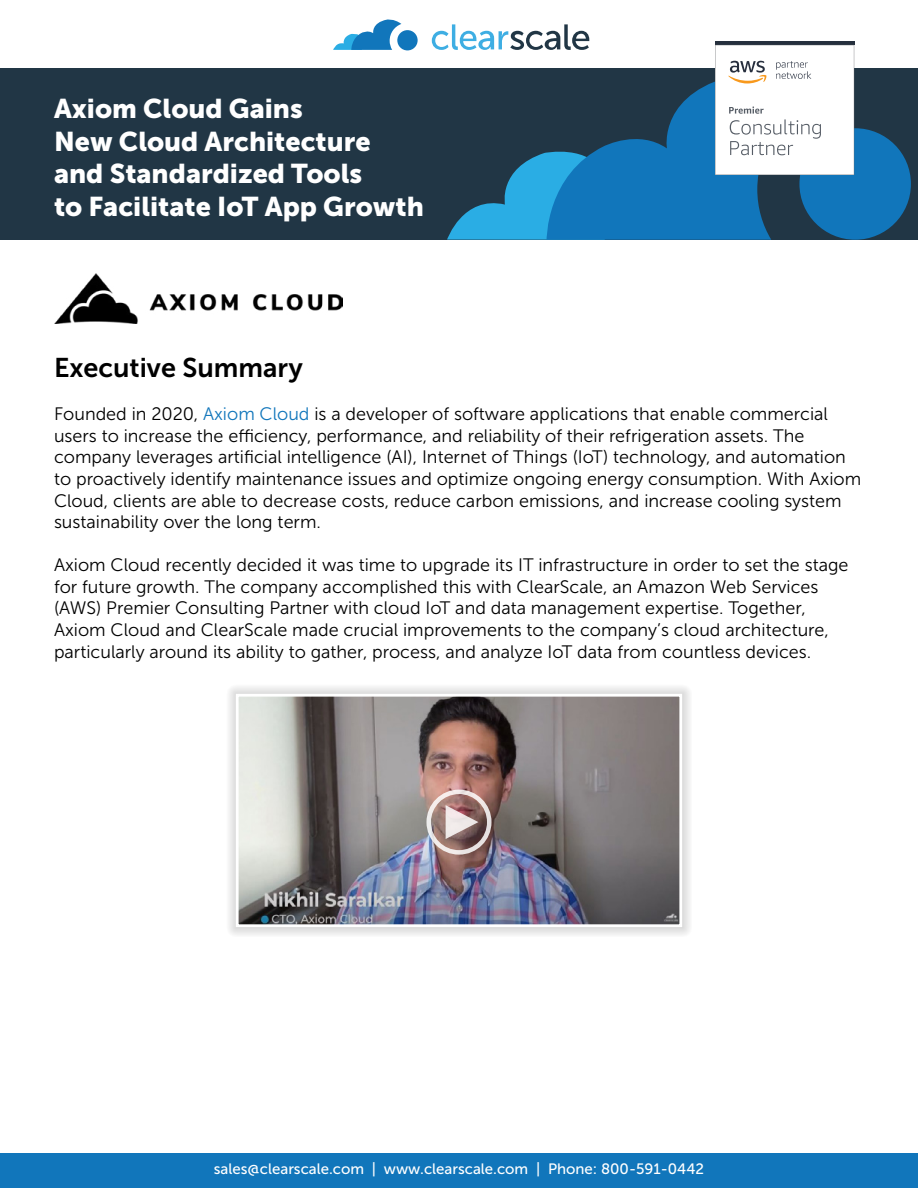
<style>
.page{position:relative;width:918px;height:1188px;background:#fff}
.page>*{position:absolute;margin:0;border:0;box-sizing:border-box;transform-origin:0 0}
.t1{font:27px/32.4px "Museo Sans 900";color:#fff}
.t2{font:27px "Museo Sans 700";color:#000}
.t3{font:18px/21.6px "Museo Sans 300";color:#000}
.t4{font:15px "Museo Sans 500";color:#fff}
.s1{color:#1176bb}
</style>
<div class="page">
<div style="left:0;top:68px;width:918px;height:172px;background:#213645"></div>
<svg style="left:447px;top:152px;width:99px;height:88px"></svg>
<div style="left:799px;top:128px;width:112px;height:112px;background:#1176bb;border-radius:50%"></div>
<svg style="left:546px;top:81px;width:276px;height:159px;fill:#1176bb"></svg>
<svg style="left:432px;top:24px;width:157px;height:26px"></svg>
<div style="left:397px;top:30px;width:21px;height:20px;background:#1176bb;border-radius:50%"></div>
<svg style="left:333px;top:19px;width:68px;height:31px"></svg>
<hr style="left:715px;top:41px;width:139px;height:4px;background:#252f3d">
<svg style="left:715px;top:45px;width:139px;height:130px"></svg>
<div style="left:0;top:1154px;width:918px;height:34px;background:#1176bb"></div>
<img style="left:54px;top:273px;width:289px;height:51px">
<div style="left:226px;top:684px;width:466px;height:253px;background:#000;opacity:.3"></div>
<img style="left:240px;top:698px;width:438px;height:225px">
<div style="left:236px;top:694px;width:446px;height:233px;border:3px solid #fff"></div>
<div style="left:426px;top:790px;width:66px;height:65px;border:4px solid #fff;border-radius:50%"></div>
<svg style="left:446px;top:805px;width:32px;height:34px"></svg>
<h1 class="t1" style="left:54px;top:93px;width:371px">Axiom Cloud Gains<br>New Cloud Architecture and Standardized Tools<br>to Facilitate IoT App Growth</h1>
<h1 class="t2" style="left:54px;top:353px;width:250px">Executive Summary</h1>
<p class="t3" style="left:54px;top:403px;width:809px">Founded in 2020, <span class="s1">Axiom Cloud</span> is a developer of software applications that enable commercial users to increase the efficiency, performance, and reliability of their refrigeration assets. The company leverages artificial intelligence (AI), Internet of Things (IoT) technology, and automation to proactively identify maintenance issues and optimize ongoing energy consumption. With Axiom Cloud, clients are able to decrease costs, reduce carbon emissions, and increase cooling system sustainability over the long term.</p>
<p class="t3" style="left:54px;top:554px;width:796px">Axiom Cloud recently decided it was time to upgrade its IT infrastructure in order to set the stage for future growth. The company accomplished this with ClearScale, an Amazon Web Services (AWS) Premier Consulting Partner with cloud IoT and data management expertise. Together, Axiom Cloud and ClearScale made crucial improvements to the company’s cloud architecture, particularly around its ability to gather, process, and analyze IoT data from countless devices.</p>
<p class="t4" style="left:214px;top:1161px;width:492px">sales@clearscale.com | www.clearscale.com | Phone: 800-591-0442</p>
</div>
